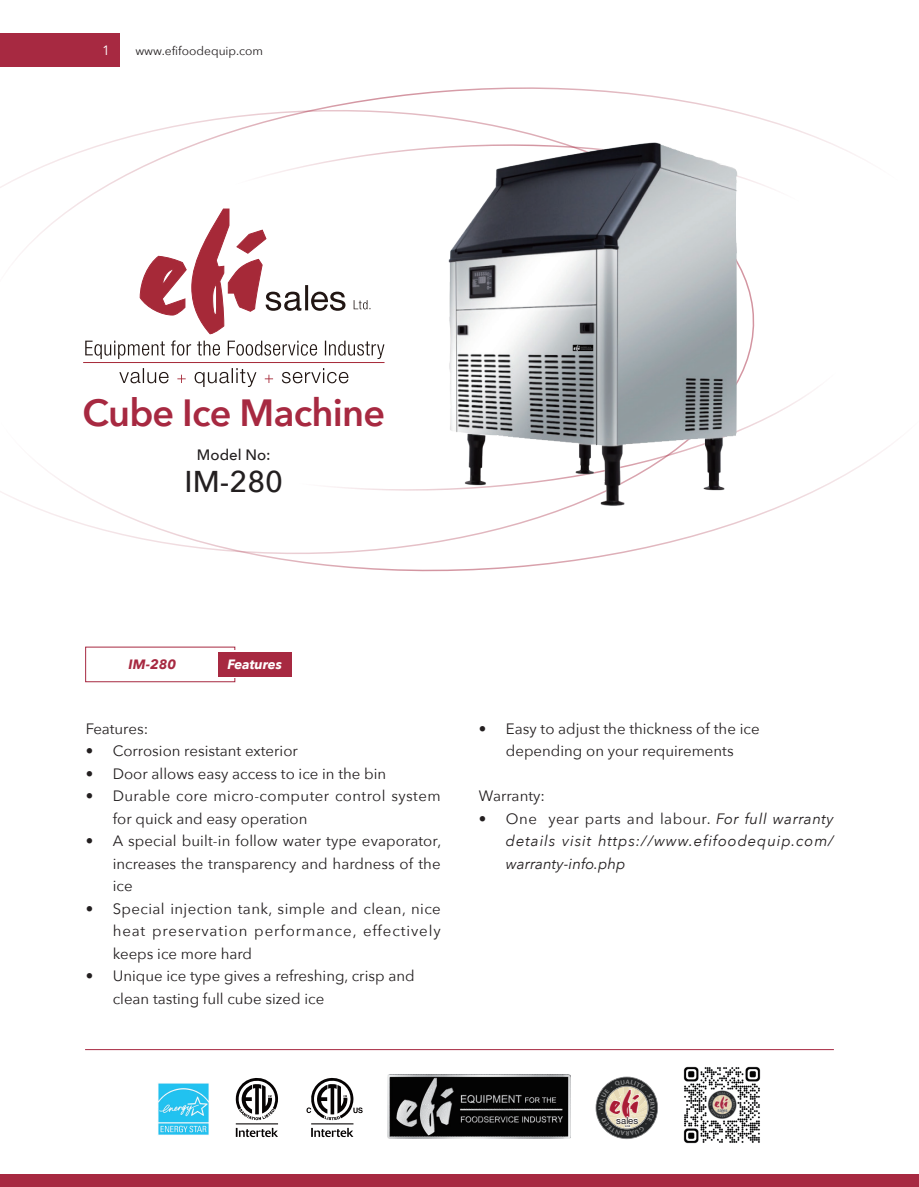
<style>
.page{position:relative;width:919px;height:1187px;background:#fff}
.page>*{position:absolute;margin:0;border:0;box-sizing:border-box;transform-origin:0 0}
.t1{font:600 37.8px "Avenir Next";letter-spacing:-.02em;color:#a72941}
.t2{font:31.95px "Choc ICG";color:#aa1c36}
.t3{font:500 30px "Avenir Next";color:#231f20}
.t4{font:15px/22.5px "Avenir Next";color:#231f20;text-align:justify}
.t5{font:italic 15px/22.5px "Avenir Next";letter-spacing:.055em;color:#231f20;text-align:justify}
.t6{font:15px/22.5px "Avenir Next";letter-spacing:.025em;color:#231f20}
.t7{font:500 15px "Avenir Next";color:#231f20}
.t8{font:italic 700 13.5px "Avenir Next";letter-spacing:-.005em;color:#fff}
.t9{font:italic 700 13.5px "Avenir Next";color:#a72941}
.t10{font:13.5px "Avenir Next";color:#fff}
.t11{font:12px "Avenir Next";color:#231f20}
.t12{font:9.6px "Helvetica Neue";letter-spacing:.01em;color:#231f20}
.t13{font:500 3px "Helvetica Neue";color:#231f20}
.s1{font-style:normal}
</style>
<div class="page">
<svg style="left:0;top:87px;width:893px;height:485px"></svg>
<svg style="left:282px;top:368px;width:66px;height:15px"></svg>
<svg style="left:265px;top:374px;width:8px;height:9px"></svg>
<svg style="left:194px;top:368px;width:62px;height:19px"></svg>
<svg style="left:177px;top:374px;width:9px;height:9px"></svg>
<svg style="left:119px;top:368px;width:50px;height:15px"></svg>
<hr style="left:83px;top:362px;width:301px;height:1px;background:#a62938">
<svg style="left:353px;top:300px;width:17px;height:9px"></svg>
<svg style="left:85px;top:340px;width:299px;height:19px"></svg>
<svg style="left:140px;top:209px;width:205px;height:125px"></svg>
<div style="left:85px;top:646px;width:150px;height:36px;border:1px solid #a72941"></div>
<div style="left:87px;top:650px;width:162px;height:27px;background:#fff"></div>
<div style="left:218px;top:652px;width:74px;height:24px;background:#a72941"></div>
<div style="left:0;top:1174px;width:918px;height:12px;background:#a72941"></div>
<hr style="left:85px;top:1049px;width:748px;height:1px;background:#a72941">
<div style="left:0;top:33px;width:119px;height:34px;background:#a72941"></div>
<img style="left:430px;top:124px;width:331px;height:393px">
<img style="left:158px;top:1083px;width:51px;height:52px">
<img style="left:387px;top:1074px;width:183px;height:64px">
<img style="left:683px;top:1066px;width:78px;height:78px">
<svg style="left:311px;top:1127px;width:42px;height:9px"></svg>
<svg style="left:306px;top:1077px;width:56px;height:43px"></svg>
<hr style="left:311px;top:1123px;width:42px;height:1px;background:#060303">
<svg style="left:236px;top:1127px;width:42px;height:9px"></svg>
<svg style="left:236px;top:1078px;width:42px;height:42px"></svg>
<hr style="left:236px;top:1123px;width:42px;height:1px;background:#060303">
<svg style="left:595px;top:1076px;width:63px;height:62px"></svg>
<p class="t10" style="left:102px;top:38px;width:9px">1</p>
<p class="t11" style="left:135px;top:40px;width:129px">www.efifoodequip.com</p>
<h1 class="t1" style="left:82px;top:380px;width:304px">Cube Ice Machine</h1>
<p class="t7" style="left:197px;top:442px;width:75px">Model No:</p>
<h3 class="t3" style="left:185px;top:456px;width:100px">IM-280</h3>
<p class="t9" style="left:128px;top:652px;width:49px">IM-280</p>
<p class="t8" style="left:227px;top:652px;width:56px">Features</p>
<p class="t4" style="left:86px;top:716px;width:64px">Features:</p>
<p class="t4" style="left:86px;top:739px;width:214px">• Corrosion resistant exterior</p>
<p class="t4" style="left:86px;top:761px;width:302px">• Door allows easy access to ice in the bin</p>
<p class="t6" style="left:113px;top:784px;width:329px;text-indent:-27px">• Durable core micro-computer control system for quick and easy operation</p>
<p class="t4" style="left:113px;top:829px;width:330px;text-indent:-27px">• A special built-in follow water type evaporator, increases the transparency and hardness of the ice</p>
<p class="t4" style="left:113px;top:896px;width:329px;text-indent:-27px">• Special injection tank, simple and clean, nice heat preservation performance, effectively keeps ice more hard</p>
<p class="t4" style="left:113px;top:964px;width:303px;text-indent:-27px">• Unique ice type gives a refreshing, crisp and clean tasting full cube sized ice</p>
<p class="t4" style="left:479px;top:716px;width:282px;text-align:center">• Easy to adjust the thickness of the ice depending on your requirements</p>
<p class="t4" style="left:479px;top:784px;width:67px">Warranty:</p>
<p class="t5" style="left:506px;top:806px;width:329px;text-indent:-27px"><span class="s1">• One year parts and labour.</span> For full warranty details visit https://www.efifoodequip.com/ warranty-info.php</p>
<h2 class="t2" style="left:608px;top:1082px;width:32px">efi</h2>
<p class="t13" style="left:625px;top:1123px;width:7px">Ltd.</p>
<p class="t12" style="left:616px;top:1114px;width:24px">sales</p>
</div>
